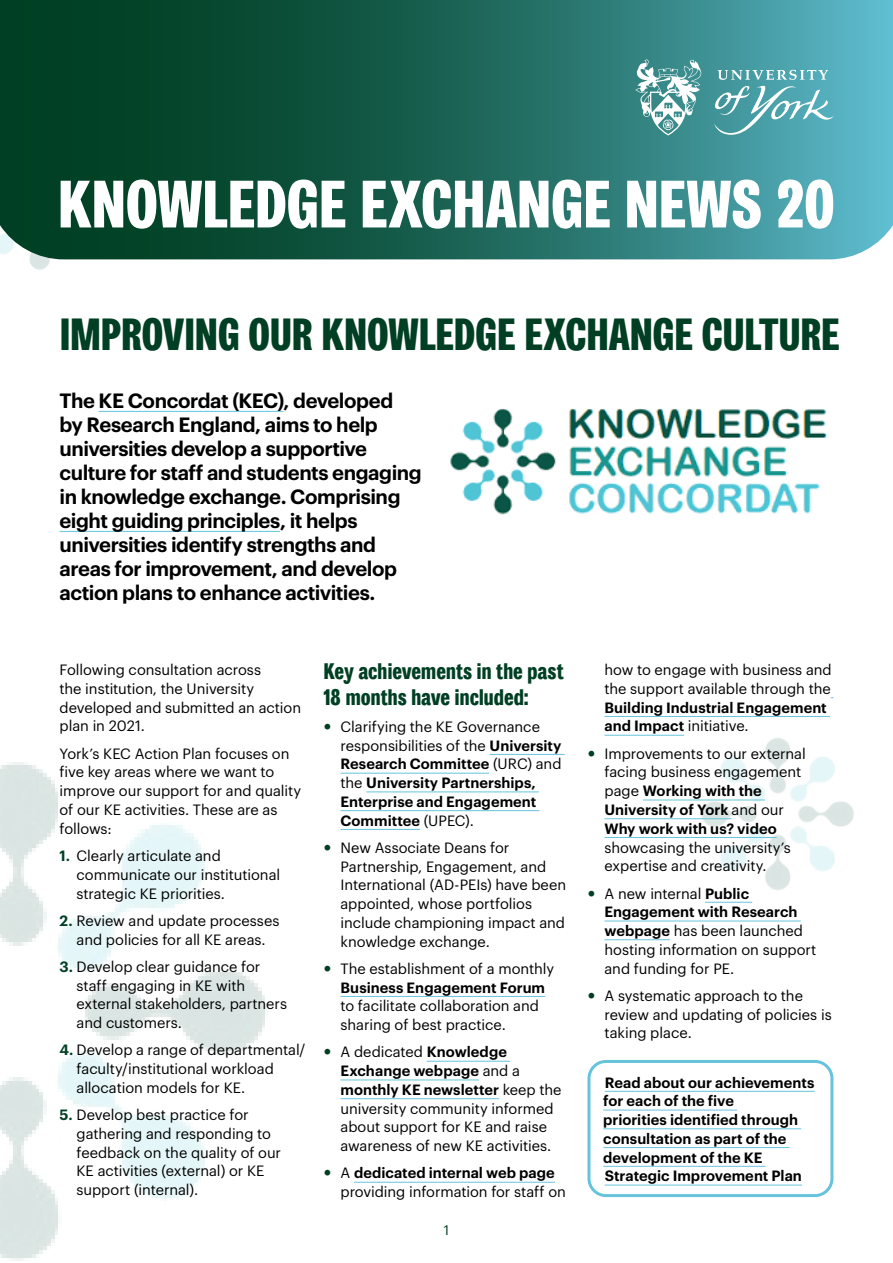
<style>
.page{position:relative;width:893px;height:1263px;background:#fff}
.page>*{position:absolute;margin:0;border:0;box-sizing:border-box;transform-origin:0 0}
.t1{font:600 condensed 66.75px "York Grot";letter-spacing:-.015em;color:#fff}
.t2{font:600 condensed 45px "York Grot";letter-spacing:-.015em;color:#003f23}
.t3{font:600 condensed 22.5px/25.5px "York Grot";letter-spacing:-.01em;color:#003f23}
.Intro{font:600 20.25px/24px "Graphik";letter-spacing:-.02em;color:#000}
.body{font:14.7px/18.8px "Graphik";letter-spacing:-.005em;color:#000}
.body-2{font:600 14.7px/18.8px "Graphik";color:#000}
.t4{font:13.5px "Graphik";color:#003f23}
.s1{font-weight:600;color:#003f23}
.s2{font-weight:400}
.s3{font-weight:600}
</style>
<div class="page">
<img style="left:450px;top:408px;width:377px;height:107px">
<img style="left:29px;top:259px;width:83px;height:11px">
<img style="left:0;top:762px;width:265px;height:499px">
<img style="left:699px;top:738px;width:155px;height:152px">
<svg style="left:0;top:0;width:893px;height:259px;background:#20695d"></svg>
<hr style="left:99px;top:411px;width:184px;height:1px;background:#65c4db">
<hr style="left:60px;top:531px;width:220px;height:1px;background:#65c4db">
<hr style="left:490px;top:754px;width:75px;height:1px;background:#65c4db">
<hr style="left:340px;top:773px;width:149px;height:1px;background:#65c4db">
<hr style="left:366px;top:792px;width:173px;height:1px;background:#65c4db">
<hr style="left:340px;top:810px;width:199px;height:1px;background:#65c4db">
<hr style="left:340px;top:829px;width:80px;height:1px;background:#65c4db">
<hr style="left:340px;top:996px;width:205px;height:1px;background:#65c4db">
<hr style="left:427px;top:1061px;width:83px;height:1px;background:#65c4db">
<hr style="left:340px;top:1080px;width:139px;height:1px;background:#65c4db">
<hr style="left:340px;top:1098px;width:159px;height:1px;background:#65c4db">
<hr style="left:354px;top:1182px;width:201px;height:1px;background:#65c4db">
<hr style="left:604px;top:716px;width:226px;height:1px;background:#65c4db">
<hr style="left:604px;top:735px;width:80px;height:1px;background:#65c4db">
<hr style="left:643px;top:800px;width:122px;height:1px;background:#65c4db">
<hr style="left:604px;top:818px;width:128px;height:1px;background:#65c4db">
<hr style="left:604px;top:837px;width:173px;height:1px;background:#65c4db">
<hr style="left:705px;top:902px;width:47px;height:1px;background:#65c4db">
<hr style="left:604px;top:921px;width:197px;height:1px;background:#65c4db">
<hr style="left:604px;top:939px;width:66px;height:1px;background:#65c4db">
<hr style="left:605px;top:1091px;width:210px;height:1px;background:#65c4db">
<hr style="left:603px;top:1110px;width:134px;height:1px;background:#65c4db">
<hr style="left:603px;top:1128px;width:198px;height:1px;background:#65c4db">
<hr style="left:603px;top:1147px;width:187px;height:1px;background:#65c4db">
<hr style="left:603px;top:1166px;width:163px;height:1px;background:#65c4db">
<hr style="left:605px;top:1185px;width:197px;height:1px;background:#65c4db">
<div style="left:587px;top:1060px;width:246px;height:137px;border:3px solid #65c4db;border-radius:17px"></div>
<svg style="left:714px;top:70px;width:120px;height:65px;background:#69b1b9"></svg>
<svg style="left:635px;top:60px;width:66px;height:76px"></svg>
<p class="t1" style="left:57px;top:166px;width:780px">KNOWLEDGE EXCHANGE NEWS 20</p>
<h1 class="t2" style="left:60px;top:309px;width:782px">IMPROVING OUR KNOWLEDGE EXCHANGE CULTURE</h1>
<p class="Intro" style="left:60px;top:386px;width:364px">The KE Concordat (KEC), developed by Research England, aims to help universities develop a supportive culture for staff and students engaging in knowledge exchange. Comprising eight guiding principles, it helps universities identify strengths and areas for improvement, and develop action plans to enhance activities.</p>
<p class="body" style="left:60px;top:659px;width:243px">Following consultation across<br>the institution, the University developed and submitted an action plan in 2021.</p>
<p class="body" style="left:60px;top:743px;width:243px">York’s KEC Action Plan focuses on five key areas where we want to improve our support for and quality of our KE activities. These are as follows:</p>
<p class="body" style="left:77px;top:845px;width:205px;text-indent:-17px"><span class="s1">1.</span> Clearly articulate and communicate our institutional strategic KE priorities.</p>
<p class="body" style="left:60px;top:910px;width:221px;text-align:center"><span class="s1">2.</span> Review and update processes and policies for all KE areas.</p>
<p class="body" style="left:77px;top:956px;width:212px;text-indent:-17px"><span class="s1">3.</span> Develop clear guidance for staff engaging in KE with external stakeholders, partners and customers.</p>
<p class="body" style="left:77px;top:1039px;width:230px;text-indent:-17px"><span class="s1">4.</span> Develop a range of departmental/ faculty/institutional workload allocation models for KE.</p>
<p class="body" style="left:77px;top:1104px;width:206px;text-indent:-17px"><span class="s1">5.</span> Develop best practice for gathering and responding to feedback on the quality of our<br>KE activities (external) or KE support (internal).</p>
<h2 class="t3" style="left:323px;top:660px;width:242px">Key achievements in the past<br>18 months have included:</h2>
<p class="body-2" style="left:340px;top:716px;width:223px"><span class="s2">Clarifying the KE Governance responsibilities of the</span> University<br>Research Committee <span class="s2">(URC) and the</span> University Partnerships,<br>Enterprise and Engagement<br>Committee <span class="s2">(UPEC).</span></p>
<p class="body" style="left:340px;top:837px;width:227px">New Associate Deans for<br>Partnership, Engagement, and<br>International (AD-PEIs) have been appointed, whose portfolios include championing impact and knowledge exchange.</p>
<p class="body" style="left:340px;top:958px;width:215px">The establishment of a monthly<br><span class="s3">Business Engagement Forum </span>to facilitate collaboration and sharing of best practice.</p>
<p class="body" style="left:340px;top:1041px;width:223px">A dedicated <span class="s3">Knowledge<br>Exchange webpage</span> and a <span class="s3">monthly KE newsletter</span> keep the university community informed about support for KE and raise awareness of new KE activities.</p>
<p class="body" style="left:340px;top:1162px;width:227px">A <span class="s3">dedicated internal web page </span>providing information for staff on</p>
<p class="t4" style="left:444px;top:1220px;width:7px">1</p>
<p class="body" style="left:604px;top:659px;width:229px">how to engage with business and the support available through the<br><span class="s3">Building Industrial Engagement and Impact</span> initiative.</p>
<p class="body" style="left:604px;top:743px;width:203px">Improvements to our external facing business engagement page <span class="s3">Working with the<br>University of York</span> and our<br><span class="s3">Why work with us? video </span>showcasing the university’s expertise and creativity.</p>
<p class="body" style="left:604px;top:882px;width:213px">A new internal <span class="s3">Public<br>Engagement with Research webpage</span> has been launched hosting information on support and funding for PE.</p>
<p class="body" style="left:604px;top:985px;width:229px">A systematic approach to the review and updating of policies is taking place.</p>
<p class="body-2" style="left:603px;top:1071px;width:213px">Read about our achievements for each of the five<br>priorities identified through consultation as part of the development of the KE<br>Strategic Improvement Plan</p>
</div>
